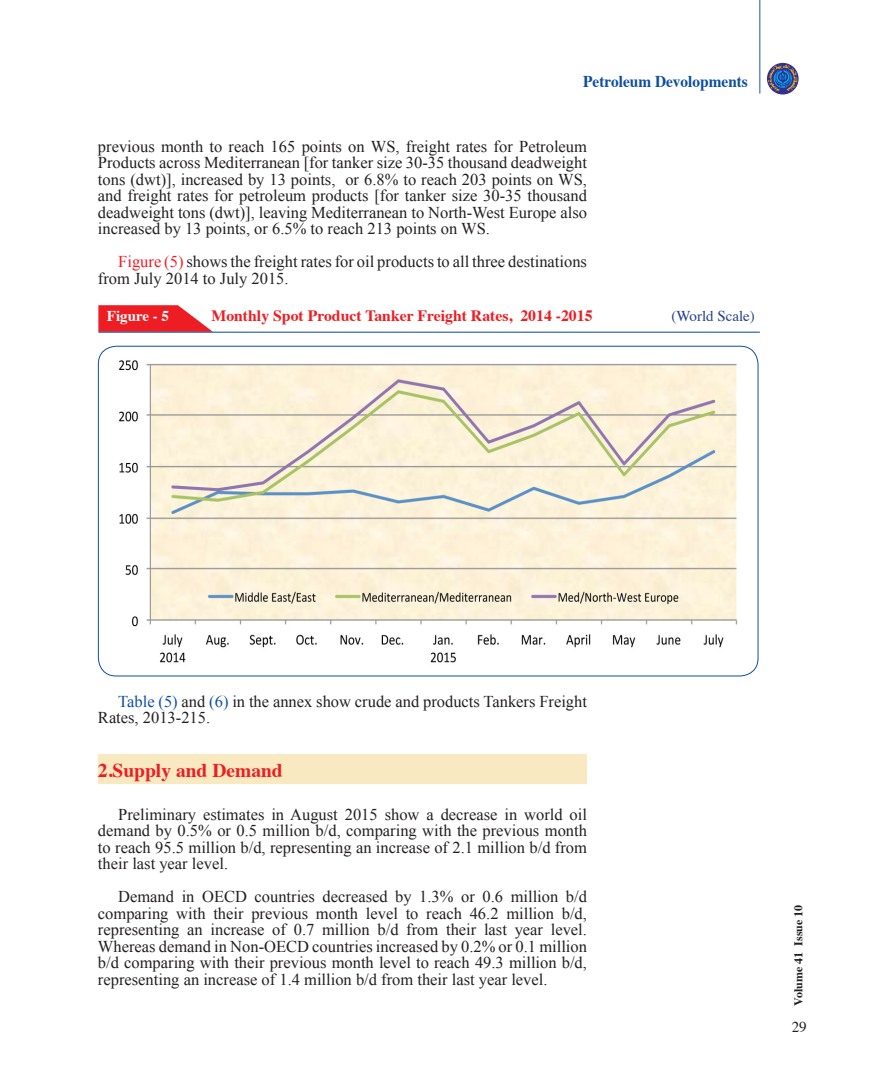
<style>
.page{position:relative;width:876px;height:1089px;background:#fff}
.page>*{position:absolute;margin:0;border:0;box-sizing:border-box;transform-origin:0 0}
.Paragraph_Style_2{font:700 19.5px "Times";color:#ee1d23}
.Plain_Text{font:16.5px/16.5px "Times New Roman";color:#231f20;text-align:justify}
.t1{font:700 16.5px "Times";color:#0d4da1;scale:.93 1}
.Plain_Text-2{font:700 15.75px "Times";color:#ee1d23}
.Plain_Text-3{font:15px "Times";color:#253f8e}
.Plain_Text-4{font:700 15px "Times";color:#fff}
.t2{font:15px "Times";color:#231f20}
.t3{font:700 12px "Times";color:#231f20}
.s1{color:#ee1d23}
.s2{color:#0d4da1}
</style>
<div class="page">
<hr style="left:759px;top:0;width:1px;height:94px;background:#1855a5">
<svg style="left:767px;top:63px;width:32px;height:31px"></svg>
<svg style="left:768px;top:65px;width:29px;height:27px"></svg>
<svg style="left:98px;top:305px;width:114px;height:26px;background:#f04146"></svg>
<hr style="left:98px;top:331px;width:662px;height:2px;background:#1855a5">
<div style="left:98px;top:754px;width:489px;height:30px;background:#f8e9c1"></div>
<img style="left:98px;top:346px;width:660px;height:330px">
<p class="t1" style="left:583px;top:65px;width:179px">Petroleum Devolopments</p>
<p class="Plain_Text" style="left:98px;top:138px;width:491px">previous month to reach 165 points on WS, freight rates for Petroleum Products across Mediterranean [for tanker size 30-35 thousand deadweight tons (dwt)], increased by 13 points, or 6.8% to reach 203 points on WS, and freight rates for petroleum products [for tanker size 30-35 thousand deadweight tons (dwt)], leaving Mediterranean to North-West Europe also increased by 13 points, or 6.5% to reach 213 points on WS.</p>
<p class="Plain_Text" style="left:98px;top:253px;width:490px;text-indent:20px"><span class="s1">Figure (5)</span> shows the freight rates for oil products to all three destinations from July 2014 to July 2015.</p>
<p class="Plain_Text-4" style="left:107px;top:301px;width:64px">Figure - 5</p>
<p class="Plain_Text-2" style="left:211px;top:300px;width:383px">Monthly Spot Product Tanker Freight Rates, 2014 -2015</p>
<p class="Plain_Text-3" style="left:671px;top:301px;width:85px">(World Scale)</p>
<p class="Plain_Text" style="left:98px;top:693px;width:490px;text-indent:20px"><span class="s2">Table (5)</span> and <span class="s2">(6)</span> in the annex show crude and products Tankers Freight<br>Rates, 2013-215.</p>
<p class="Paragraph_Style_2" style="left:98px;top:752px;width:186px">2.Supply and Demand</p>
<p class="Plain_Text" style="left:98px;top:805px;width:490px;text-indent:20px">Preliminary estimates in August 2015 show a decrease in world oil demand by 0.5% or 0.5 million b/d, comparing with the previous month to reach 95.5 million b/d, representing an increase of 2.1 million b/d from their last year level.</p>
<p class="Plain_Text" style="left:98px;top:888px;width:490px;text-indent:20px">Demand in OECD countries decreased by 1.3% or 0.6 million b/d comparing with their previous month level to reach 46.2 million b/d, representing an increase of 0.7 million b/d from their last year level.<br>Whereas demand in Non-OECD countries increased by 0.2% or 0.1 million b/d comparing with their previous month level to reach 49.3 million b/d, representing an increase of 1.4 million b/d from their last year level.</p>
<p class="t3" style="left:787px;top:1005px;width:102px;rotate:-90deg">Volume 41 Issue 10</p>
<p class="t2" style="left:792px;top:1013px;width:16px">29</p>
</div>
